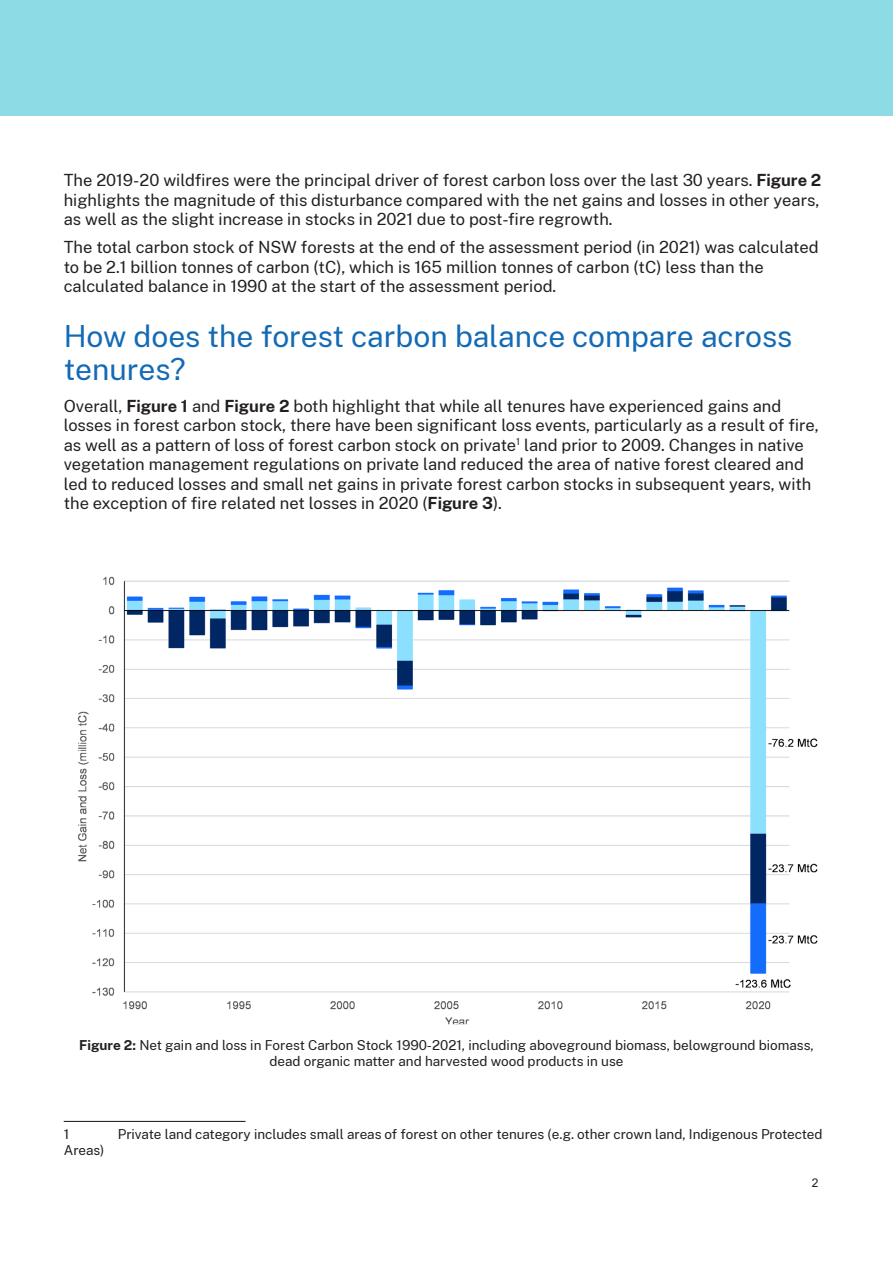
<style>
.page{position:relative;width:893px;height:1263px;background:#fff}
.page>*{position:absolute;margin:0;border:0;box-sizing:border-box;transform-origin:0 0}
.Heading_1{font:30px/33px "Public Sans";color:#136ab5}
.Body{font:16.5px/19.5px "Public Sans";color:#231f20}
.Heading_5{font:13.5px/16.2px "Public Sans";color:#231f20;text-align:center}
.t1{font:12px "Arial";color:#231f20}
.s1{font-weight:700}
</style>
<div class="page">
<div style="left:0;top:0;width:893px;height:115px;background:#8cdbe5"></div>
<img style="left:78px;top:576px;width:740px;height:448px">
<hr style="left:64px;top:1121px;width:181px;height:1px;background:#231f20">
<p class="Body" style="left:64px;top:170px;width:759px;text-align:justify">The 2019-20 wildfires were the principal driver of forest carbon loss over the last 30 years. <span class="s1">Figure 2 </span>highlights the magnitude of this disturbance compared with the net gains and losses in other years, as well as the slight increase in stocks in 2021 due to post-fire regrowth.</p>
<p class="Body" style="left:64px;top:237px;width:756px">The total carbon stock of NSW forests at the end of the assessment period (in 2021) was calculated to be 2.1 billion tonnes of carbon (tC), which is 165 million tonnes of carbon (tC) less than the calculated balance in 1990 at the start of the assessment period.</p>
<p class="Heading_1" style="left:64px;top:318px;width:730px">How does the forest carbon balance compare across tenures?</p>
<p class="Body" style="left:64px;top:395px;width:757px">Overall, <span class="s1">Figure 1</span> and <span class="s1">Figure 2</span> both highlight that while all tenures have experienced gains and losses in forest carbon stock, there have been significant loss events, particularly as a result of fire, as well as a pattern of loss of forest carbon stock on private<sup>1</sup> land prior to 2009. Changes in native vegetation management regulations on private land reduced the area of native forest cleared and led to reduced losses and small net gains in private forest carbon stocks in subsequent years, with the exception of fire related net losses in 2020 (<span class="s1">Figure 3</span>).</p>
<p class="Heading_5" style="left:79px;top:1036px;width:736px"><span class="s1">Figure 2:</span> Net gain and loss in Forest Carbon Stock 1990-2021, including aboveground biomass, belowground biomass, dead organic matter and harvested wood products in use</p>
<p class="Heading_5" style="left:64px;top:1125px;width:7px">1</p>
<p class="Heading_5" style="left:118px;top:1125px;width:706px">Private land category includes small areas of forest on other tenures (e.g. other crown land, Indigenous Protected</p>
<p class="Heading_5" style="left:64px;top:1142px;width:42px">Areas)</p>
<p class="t1" style="left:812px;top:1175px;width:8px">2</p>
</div>
